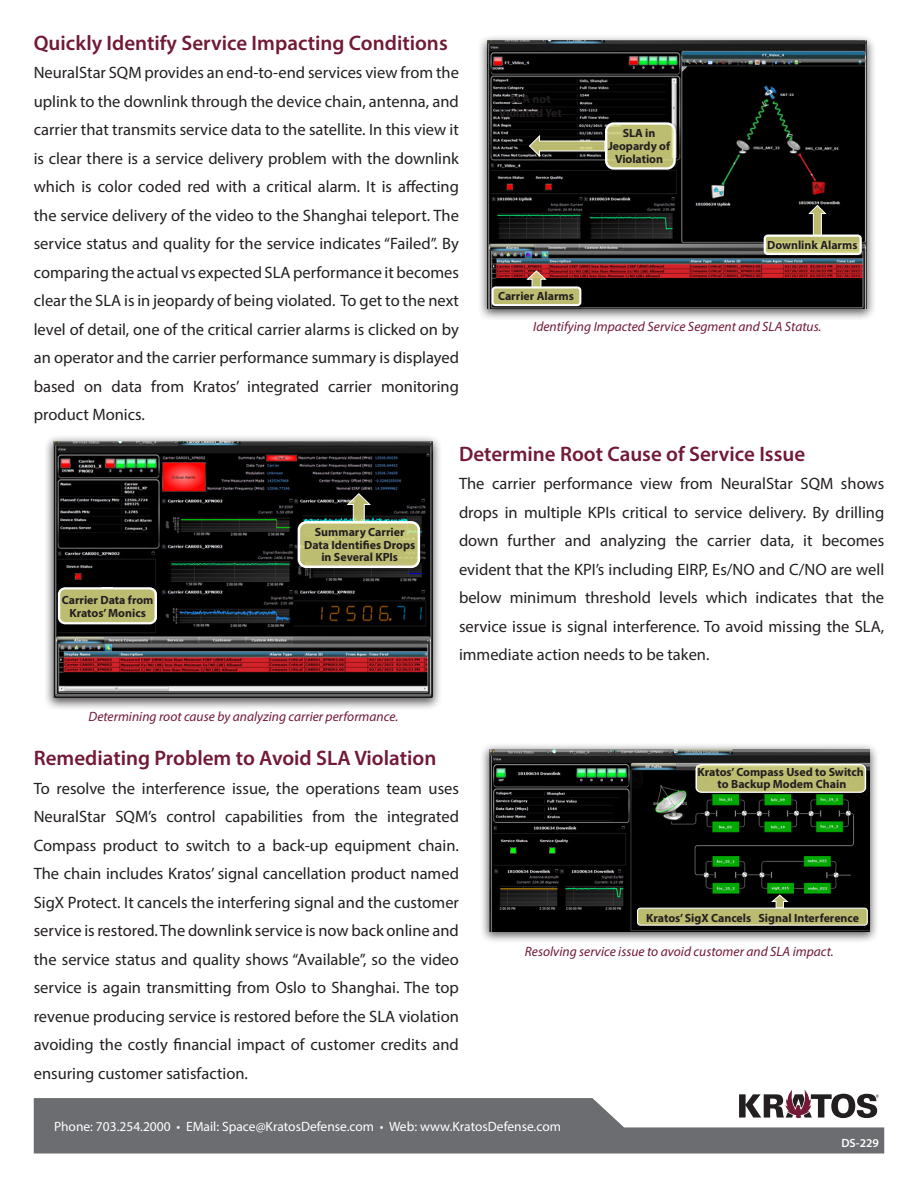
<style>
.page{position:relative;width:918px;height:1188px;background:#fff}
.page>*{position:absolute;margin:0;border:0;box-sizing:border-box;transform-origin:0 0}
.Header_2{font:600 21px "Myriad Pro";color:#721935}
.Body_Text{font:16.5px/28.5px "Myriad Pro";color:#231f20;text-align:justify}
.t1{font:italic 13.5px "Myriad Pro";color:#721935}
.t2{font:13.5px "Myriad Pro";color:#fff}
.t3{font:600 12px "Myriad Pro";color:#fff}
.Box_Text{font:700 11.85px/12.6px "Myriad Pro";color:#231f20;text-align:center}
</style>
<div class="page">
<svg style="left:34px;top:1098px;width:850px;height:56px;background:#7e7f82"></svg>
<svg style="left:739px;top:1090px;width:140px;height:28px"></svg>
<div style="left:480px;top:743px;width:399px;height:201px;background:#231f20;opacity:.75"></div>
<img style="left:489px;top:750px;width:380px;height:181px">
<div style="left:44px;top:435px;width:398px;height:276px;background:#231f20;opacity:.75"></div>
<img style="left:53px;top:441px;width:379px;height:257px">
<div style="left:478px;top:34px;width:398px;height:287px;background:#231f20;opacity:.75"></div>
<img style="left:487px;top:41px;width:379px;height:267px">
<img style="left:772px;top:894px;width:18px;height:13px">
<svg style="left:771px;top:895px;width:17px;height:12px"></svg>
<img style="left:56px;top:588px;width:108px;height:43px">
<div style="left:59px;top:588px;width:97px;height:35px;background:#bdbd71;border-radius:6px"></div>
<div style="left:58px;top:588px;width:99px;height:36px;border:2px solid #fff;border-radius:6px"></div>
<img style="left:343px;top:491px;width:32px;height:28px">
<svg style="left:346px;top:493px;width:26px;height:26px"></svg>
<img style="left:295px;top:519px;width:133px;height:57px">
<div style="left:299px;top:522px;width:120px;height:45px;background:#ff9;border-radius:7px;opacity:.74"></div>
<div style="left:298px;top:521px;width:122px;height:47px;border:3px solid #fff;border-radius:7px"></div>
<img style="left:523px;top:269px;width:27px;height:15px">
<svg style="left:526px;top:270px;width:21px;height:14px"></svg>
<img style="left:490px;top:284px;width:98px;height:29px">
<div style="left:493px;top:287px;width:87px;height:18px;background:#bdbd71;border-radius:3px"></div>
<div style="left:492px;top:286px;width:89px;height:20px;border:2px solid #fff;border-radius:3px"></div>
<img style="left:525px;top:133px;width:78px;height:30px">
<svg style="left:528px;top:134px;width:75px;height:24px;background:#636349"></svg>
<img style="left:603px;top:120px;width:80px;height:57px">
<div style="left:606px;top:124px;width:69px;height:44px;background:#ff9;border-radius:7px;opacity:.74"></div>
<div style="left:605px;top:122px;width:71px;height:48px;border:2px solid #fff;border-radius:7px"></div>
<svg style="left:807px;top:205px;width:20px;height:27px"></svg>
<img style="left:762px;top:232px;width:101px;height:25px">
<div style="left:765px;top:236px;width:96px;height:18px;background:#ff9;border-radius:3px;opacity:.74"></div>
<div style="left:764px;top:235px;width:98px;height:20px;border:2px solid #fff;border-radius:3px"></div>
<svg style="left:695px;top:763px;width:172px;height:30px;background:#c0c07f"></svg>
<img style="left:636px;top:907px;width:235px;height:22px">
<div style="left:638px;top:908px;width:229px;height:17px;background:#bcbc70;border-radius:3px"></div>
<div style="left:637px;top:908px;width:231px;height:18px;border:1px solid #fff;border-radius:3px"></div>
<p class="Header_2" style="left:34px;top:29px;width:416px">Quickly Identify Service Impacting Conditions</p>
<p class="Body_Text" style="left:34px;top:58px;width:427px">NeuralStar SQM provides an end-to-end services view from the uplink to the downlink through the device chain, antenna, and carrier that transmits service data to the satellite. In this view it is clear there is a service delivery problem with the downlink which is color coded red with a critical alarm. It is affecting the service delivery of the video to the Shanghai teleport. The service status and quality for the service indicates “Failed”. By comparing the actual vs expected SLA performance it becomes clear the SLA is in jeopardy of being violated. To get to the next level of detail, one of the critical carrier alarms is clicked on by an operator and the carrier performance summary is displayed based on data from Kratos’ integrated carrier monitoring product Monics.</p>
<p class="Box_Text" style="left:499px;top:92px;width:64px;line-height:13.2px">SLA not<br>Violated Yet</p>
<p class="Box_Text" style="left:608px;top:127px;width:63px">SLA in<br>Jeopardy of<br>Violation</p>
<p class="Box_Text" style="left:498px;top:289px;width:77px">Carrier Alarms</p>
<p class="Box_Text" style="left:767px;top:238px;width:92px">Downlink Alarms</p>
<p class="t1" style="left:533px;top:319px;width:290px">Identifying Impacted Service Segment and SLA Status.</p>
<p class="Box_Text" style="left:62px;top:594px;width:93px">Carrier Data from<br>Kratos’ Monics</p>
<p class="Box_Text" style="left:304px;top:525px;width:113px">Summary Carrier<br>Data Identifies Drops in Several KPIs</p>
<p class="t1" style="left:88px;top:709px;width:311px">Determining root cause by analyzing carrier performance.</p>
<p class="Header_2" style="left:459px;top:440px;width:348px">Determine Root Cause of Service Issue</p>
<p class="Body_Text" style="left:459px;top:469px;width:427px">The carrier performance view from NeuralStar SQM shows drops in multiple KPIs critical to service delivery. By drilling down further and analyzing the carrier data, it becomes evident that the KPI’s including EIRP, Es/NO and C/NO are well below minimum threshold levels which indicates that the service issue is signal interference. To avoid missing the SLA, immediate action needs to be taken.</p>
<p class="Header_2" style="left:34px;top:745px;width:404px">Remediating Problem to Avoid SLA Violation</p>
<p class="Body_Text" style="left:34px;top:774px;width:427px">To resolve the interference issue, the operations team uses NeuralStar SQM’s control capabilities from the integrated Compass product to switch to a back-up equipment chain.<br>The chain includes Kratos’ signal cancellation product named SigX Protect. It cancels the interfering signal and the customer service is restored. The downlink service is now back online and the service status and quality shows “Available”, so the video service is again transmitting from Oslo to Shanghai. The top revenue producing service is restored before the SLA violation avoiding the costly financial impact of customer credits and ensuring customer satisfaction.</p>
<p class="Box_Text" style="left:698px;top:765px;width:168px">Kratos’ Compass Used to Switch to Backup Modem Chain</p>
<p class="Box_Text" style="left:646px;top:911px;width:214px">Kratos’ SigX Cancels Signal Interference</p>
<p class="t1" style="left:525px;top:943px;width:310px">Resolving service issue to avoid customer and SLA impact.</p>
<p class="t2" style="left:54px;top:1118px;width:509px">Phone: 703.254.2000 • EMail: Space@KratosDefense.com • Web: www.KratosDefense.com</p>
<p class="t3" style="left:841px;top:1135px;width:39px">DS-229</p>
</div>
